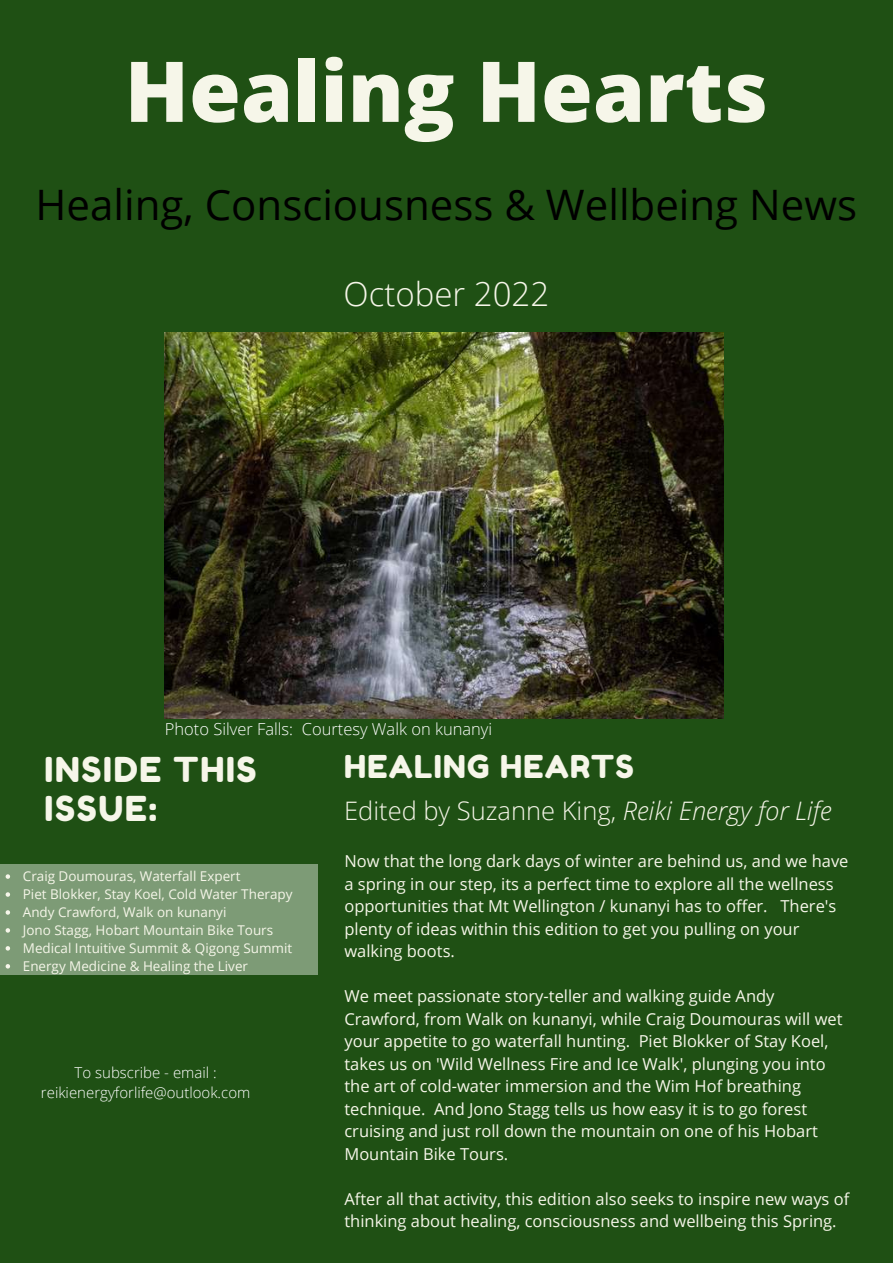
<style>
.page{position:relative;width:893px;height:1264px;background:#fff}
.page>*{position:absolute;margin:0;border:0;box-sizing:border-box;transform-origin:0 0}
.t1{font:800 83.85px "Open Sans";color:#f6f6e9}
.t2{font:42px "Open Sans";color:#000}
.t3{font:34.35px/39.3px "Fredoka One";letter-spacing:.05em;color:#f6f6e9}
.t4{font:300 33px "Open Sans";color:#f6f6e9}
.t5{font:31.5px "Fredoka One";letter-spacing:.04em;color:#f6f6e9}
.t6{font:300 25.5px "Open Sans";color:#f6f6e9}
.t7{font:16.5px/22.5px "Open Sans";color:#f6f6e9}
.t8{font:300 16.5px "Open Sans";color:#fff}
.t9{font:300 15px/20.2px "Open Sans";color:#fff;text-align:center}
.t10{font:13.5px/18px "Open Sans";color:#f6f6e9}
.s1{font-style:italic}
</style>
<div class="page">
<div style="left:0;top:0;width:892px;height:1262px;background:#1f5014"></div>
<div style="left:288px;top:864px;width:29px;height:110px;background:#7d9b76"></div>
<div style="left:0;top:864px;width:288px;height:110px;background:#7d9b76"></div>
<img style="left:165px;top:332px;width:559px;height:386px">
<svg style="left:6px;top:874px;width:4px;height:4px"></svg>
<svg style="left:6px;top:892px;width:4px;height:4px"></svg>
<svg style="left:6px;top:910px;width:4px;height:4px"></svg>
<svg style="left:6px;top:928px;width:4px;height:4px"></svg>
<svg style="left:6px;top:946px;width:4px;height:4px"></svg>
<svg style="left:6px;top:964px;width:4px;height:4px"></svg>
<h1 class="t1" style="left:125px;top:32px;width:644px">Healing Hearts</h1>
<h2 class="t2" style="left:36px;top:175px;width:822px">Healing, Consciousness &amp; Wellbeing News</h2>
<h3 class="t4" style="left:343px;top:270px;width:207px">October 2022</h3>
<p class="t8" style="left:165px;top:717px;width:329px">Photo Silver Falls: Courtesy Walk on kunanyi</p>
<h3 class="t3" style="left:45px;top:749px;width:213px">INSIDE THIS<br>ISSUE:</h3>
<h3 class="t5" style="left:344px;top:747px;width:291px">HEALING HEARTS</h3>
<h3 class="t6" style="left:344px;top:792px;width:489px">Edited by Suzanne King, <span class="s1">Reiki Energy for Life</span></h3>
<p class="t10" style="left:23px;top:866px;width:271px">Craig Doumouras, Waterfall Expert<br>Piet Blokker, Stay Koel, Cold Water Therapy Andy Crawford, Walk on kunanyi<br>Jono Stagg, Hobart Mountain Bike Tours Medical Intuitive Summit &amp; Qigong Summit Energy Medicine &amp; Healing the Liver</p>
<p class="t9" style="left:41px;top:1062px;width:211px">To subscribe - email : reikienergyforlife@outlook.com</p>
<p class="t7" style="left:344px;top:849px;width:505px">Now that the long dark days of winter are behind us, and we have a spring in our step, its a perfect time to explore all the wellness opportunities that Mt Wellington / kunanyi has to offer. There's plenty of ideas within this edition to get you pulling on your walking boots.</p>
<p class="t7" style="left:344px;top:984px;width:499px">We meet passionate story-teller and walking guide Andy Crawford, from Walk on kunanyi, while Craig Doumouras will wet your appetite to go waterfall hunting. Piet Blokker of Stay Koel, takes us on 'Wild Wellness Fire and Ice Walk', plunging you into the art of cold-water immersion and the Wim Hof breathing technique. And Jono Stagg tells us how easy it is to go forest cruising and just roll down the mountain on one of his Hobart Mountain Bike Tours.</p>
<p class="t7" style="left:344px;top:1186px;width:506px">After all that activity, this edition also seeks to inspire new ways of thinking about healing, consciousness and wellbeing this Spring.</p>
</div>
